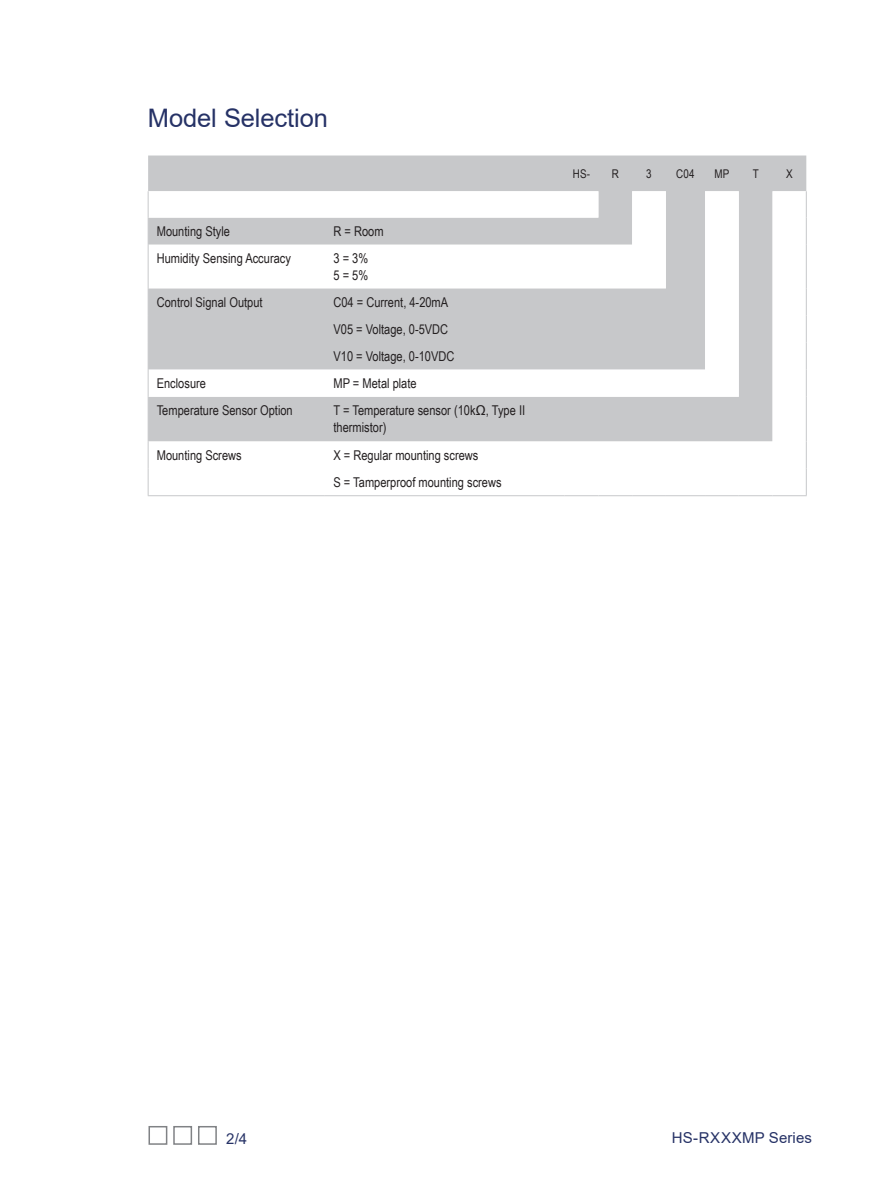
<style>
.page{position:relative;width:893px;height:1188px;background:#fff}
.page>*{position:absolute;margin:0;border:0;box-sizing:border-box;transform-origin:0 0}
.Heading_1{font:25.5px "Arial";letter-spacing:-.005em;color:#263266}
.Footer_RT{font:15px "Arial";letter-spacing:.015em;color:#263266}
.Footer_LT{font:15px "Arial";color:#263266}
.text_Tableau_GS{font:13.5px/16.5px "Arial Narrow";color:#231f20}
.titre_Tableau_2{font:12px "Arial Narrow";letter-spacing:.02em;color:#231f20}
</style>
<div class="page">
<div style="left:198px;top:1126px;width:19px;height:19px;border:2px solid #808285"></div>
<div style="left:173px;top:1126px;width:19px;height:19px;border:2px solid #808285"></div>
<div style="left:148px;top:1126px;width:19px;height:19px;border:2px solid #808285"></div>
<div style="left:148px;top:156px;width:658px;height:35px;background:#c7c8ca"></div>
<svg style="left:149px;top:191px;width:657px;height:304px"></svg>
<svg style="left:148px;top:191px;width:450px;height:54px"></svg>
<hr style="left:148px;top:245px;width:1px;height:43px;background:#c7c8ca">
<svg style="left:806px;top:191px;width:1px;height:54px"></svg>
<hr style="left:806px;top:245px;width:1px;height:43px;background:#c7c8ca">
<svg style="left:148px;top:288px;width:1px;height:109px"></svg>
<svg style="left:806px;top:288px;width:1px;height:109px"></svg>
<hr style="left:148px;top:397px;width:1px;height:45px;background:#c7c8ca">
<hr style="left:806px;top:397px;width:1px;height:45px;background:#c7c8ca">
<svg style="left:148px;top:442px;width:1px;height:53px"></svg>
<svg style="left:806px;top:442px;width:1px;height:53px"></svg>
<hr style="left:148px;top:495px;width:177px;height:1px;background:#c7c8ca">
<hr style="left:325px;top:495px;width:240px;height:1px;background:#c7c8ca">
<hr style="left:565px;top:495px;width:33px;height:1px;background:#c7c8ca">
<hr style="left:598px;top:495px;width:34px;height:1px;background:#c7c8ca">
<hr style="left:632px;top:495px;width:34px;height:1px;background:#c7c8ca">
<hr style="left:666px;top:495px;width:39px;height:1px;background:#c7c8ca">
<hr style="left:705px;top:495px;width:34px;height:1px;background:#c7c8ca">
<hr style="left:739px;top:495px;width:33px;height:1px;background:#c7c8ca">
<hr style="left:772px;top:495px;width:35px;height:1px;background:#c7c8ca">
<p class="Heading_1" style="left:148px;top:100px;width:182px">Model Selection</p>
<p class="text_Tableau_GS" style="left:157px;top:223px;width:75px">Mounting Style</p>
<p class="text_Tableau_GS" style="left:333px;top:223px;width:52px">R = Room</p>
<p class="text_Tableau_GS" style="left:157px;top:250px;width:136px">Humidity Sensing Accuracy</p>
<p class="text_Tableau_GS" style="left:333px;top:250px;width:36px">3 = 3%</p>
<p class="text_Tableau_GS" style="left:333px;top:266px;width:36px">5 = 5%</p>
<p class="text_Tableau_GS" style="left:157px;top:293px;width:107px">Control Signal Output</p>
<p class="text_Tableau_GS" style="left:333px;top:293px;width:116px">C04 = Current, 4-20mA</p>
<p class="text_Tableau_GS" style="left:333px;top:320px;width:116px">V05 = Voltage, 0-5VDC</p>
<p class="text_Tableau_GS" style="left:333px;top:348px;width:122px">V10 = Voltage, 0-10VDC</p>
<p class="text_Tableau_GS" style="left:157px;top:375px;width:51px">Enclosure</p>
<p class="text_Tableau_GS" style="left:333px;top:375px;width:85px">MP = Metal plate</p>
<p class="text_Tableau_GS" style="left:157px;top:402px;width:137px">Temperature Sensor Option</p>
<p class="text_Tableau_GS" style="left:333px;top:402px;width:193px">T = Temperature sensor (10kΩ, Type II thermistor)</p>
<p class="text_Tableau_GS" style="left:157px;top:446px;width:86px">Mounting Screws</p>
<p class="text_Tableau_GS" style="left:333px;top:446px;width:146px">X = Regular mounting screws</p>
<p class="text_Tableau_GS" style="left:333px;top:474px;width:170px">S = Tamperproof mounting screws</p>
<p class="titre_Tableau_2" style="left:573px;top:165px;width:19px">HS-</p>
<p class="titre_Tableau_2" style="left:612px;top:165px;width:9px">R</p>
<p class="titre_Tableau_2" style="left:646px;top:165px;width:7px">3</p>
<p class="titre_Tableau_2" style="left:676px;top:165px;width:20px">C04</p>
<p class="titre_Tableau_2" style="left:714px;top:165px;width:16px">MP</p>
<p class="titre_Tableau_2" style="left:753px;top:165px;width:8px">T</p>
<p class="titre_Tableau_2" style="left:786px;top:165px;width:8px">X</p>
<p class="Footer_LT" style="left:226px;top:1129px;width:23px">2/4</p>
<p class="Footer_RT" style="left:672px;top:1127px;width:142px">HS-RXXXMP Series</p>
</div>
